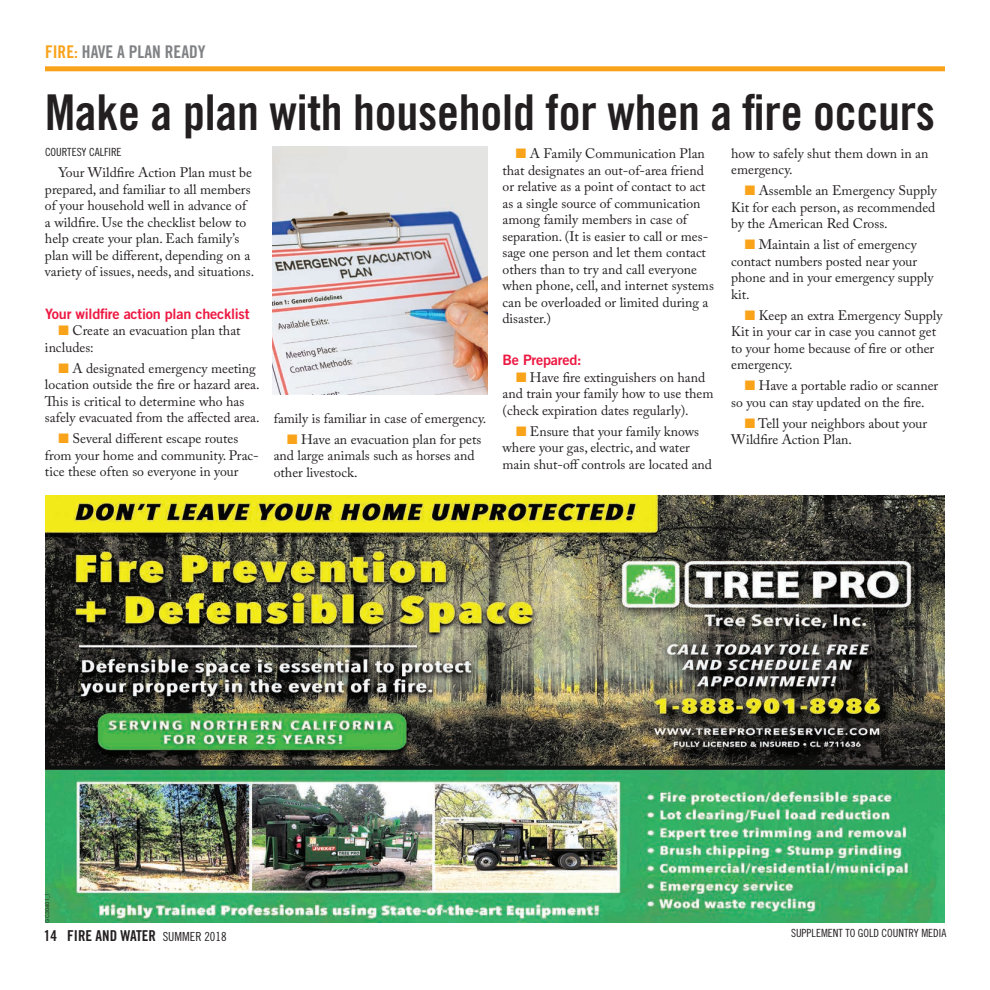
<style>
.page{position:relative;width:990px;height:990px;background:#fff}
.page>*{position:absolute;margin:0;border:0;box-sizing:border-box;transform-origin:0 0}
.t1{font:49.38px "Trade Gothic Bold Cond Twenty";letter-spacing:-.005em;color:#231f20}
.t2{font:17.5px "Trade Gothic Bold Cond Twenty";color:#808285}
.t3{font:15px "Trade Gothic Bold Cond Twenty";color:#231f20}
.t4{font:14.38px "Trade Gothic Bold Two";letter-spacing:-.015em;color:#ed1942}
.t5{font:13.75px/16.5px "Adobe Caslon Pro";color:#231f20}
.t6{font:11.25px "Trade Gothic Cond Eighteen";color:#231f20}
.t7{font:5px "Futura Std";color:#231f20}
.s1{color:#f9a31b}
.s2{font-family:"Trade Gothic Cond Eighteen";font-size:12.5px}
</style>
<div class="page">
<img style="left:45px;top:495px;width:900px;height:427px">
<div style="left:45px;top:66px;width:900px;height:5px;background:#f9a31b"></div>
<img style="left:273px;top:147px;width:215px;height:247px">
<p class="t2" style="left:45px;top:42px;width:162px"><span class="s1">FIRE:</span> HAVE A PLAN READY</p>
<h1 class="t1" style="left:45px;top:83px;width:892px">Make a plan with household for when a fire occurs</h1>
<p class="t6" style="left:45px;top:146px;width:78px">COURTESY CALFIRE</p>
<p class="t5" style="left:45px;top:164px;width:211px;text-indent:14px">Your Wildfire Action Plan must be prepared, and familiar to all members of your household well in advance of a wildfire. Use the checklist below to help create your plan. Each family’s plan will be different, depending on a variety of issues, needs, and situations.</p>
<p class="t4" style="left:45px;top:305px;width:206px">Your wildfire action plan checklist</p>
<p class="t5" style="left:45px;top:322px;width:197px;text-indent:14px"><span class="s1">■</span> Create an evacuation plan that includes:</p>
<p class="t5" style="left:45px;top:360px;width:216px;text-indent:14px"><span class="s1">■</span> A designated emergency meeting location outside the fire or hazard area.<br>This is critical to determine who has safely evacuated from the affected area.</p>
<p class="t5" style="left:45px;top:430px;width:215px;text-indent:14px"><span class="s1">■</span> Several different escape routes from your home and community. Prac&shy;tice these often so everyone in your</p>
<p class="t5" style="left:274px;top:410px;width:214px">family is familiar in case of emergency.</p>
<p class="t5" style="left:274px;top:431px;width:209px;text-indent:14px"><span class="s1">■</span> Have an evacuation plan for pets and large animals such as horses and other livestock.</p>
<p class="t5" style="left:502px;top:145px;width:213px;text-indent:14px"><span class="s1">■</span> A Family Communication Plan that designates an out-of-area friend or relative as a point of contact to act as a single source of communication among family members in case of separation. (It is easier to call or mes&shy;sage one person and let them contact others than to try and call everyone when phone, cell, and internet systems can be overloaded or limited during a disaster.)</p>
<p class="t4" style="left:502px;top:351px;width:81px">Be Prepared:</p>
<p class="t5" style="left:502px;top:369px;width:212px;text-indent:14px"><span class="s1">■</span> Have fire extinguishers on hand and train your family how to use them (check expiration dates regularly).</p>
<p class="t5" style="left:502px;top:423px;width:211px;text-indent:14px"><span class="s1">■</span> Ensure that your family knows where your gas, electric, and water main shut-off controls are located and</p>
<p class="t5" style="left:731px;top:145px;width:199px">how to safely shut them down in an emergency.</p>
<p class="t5" style="left:731px;top:182px;width:207px;text-align:justify;text-indent:14px"><span class="s1">■</span> Assemble an Emergency Supply Kit for each person, as recommended by the American Red Cross.</p>
<p class="t5" style="left:731px;top:236px;width:204px;text-indent:14px"><span class="s1">■</span> Maintain a list of emergency contact numbers posted near your phone and in your emergency supply kit.</p>
<p class="t5" style="left:731px;top:307px;width:213px;text-indent:14px"><span class="s1">■</span> Keep an extra Emergency Supply<br>Kit in your car in case you cannot get to your home because of fire or other emergency.</p>
<p class="t5" style="left:731px;top:377px;width:208px;text-indent:14px"><span class="s1">■</span> Have a portable radio or scanner so you can stay updated on the fire.</p>
<p class="t5" style="left:731px;top:415px;width:198px;text-indent:14px"><span class="s1">■</span> Tell your neighbors about your<br>Wildfire Action Plan.</p>
<p class="t7" style="left:44px;top:922px;width:31px;rotate:-90deg">GC-30401_1</p>
<p class="t3" style="left:44px;top:926px;width:184px">14 FIRE AND WATER <span class="s2">SUMMER 2018</span></p>
<p class="t6" style="left:791px;top:926px;width:157px">SUPPLEMENT TO GOLD COUNTRY MEDIA</p>
</div>
